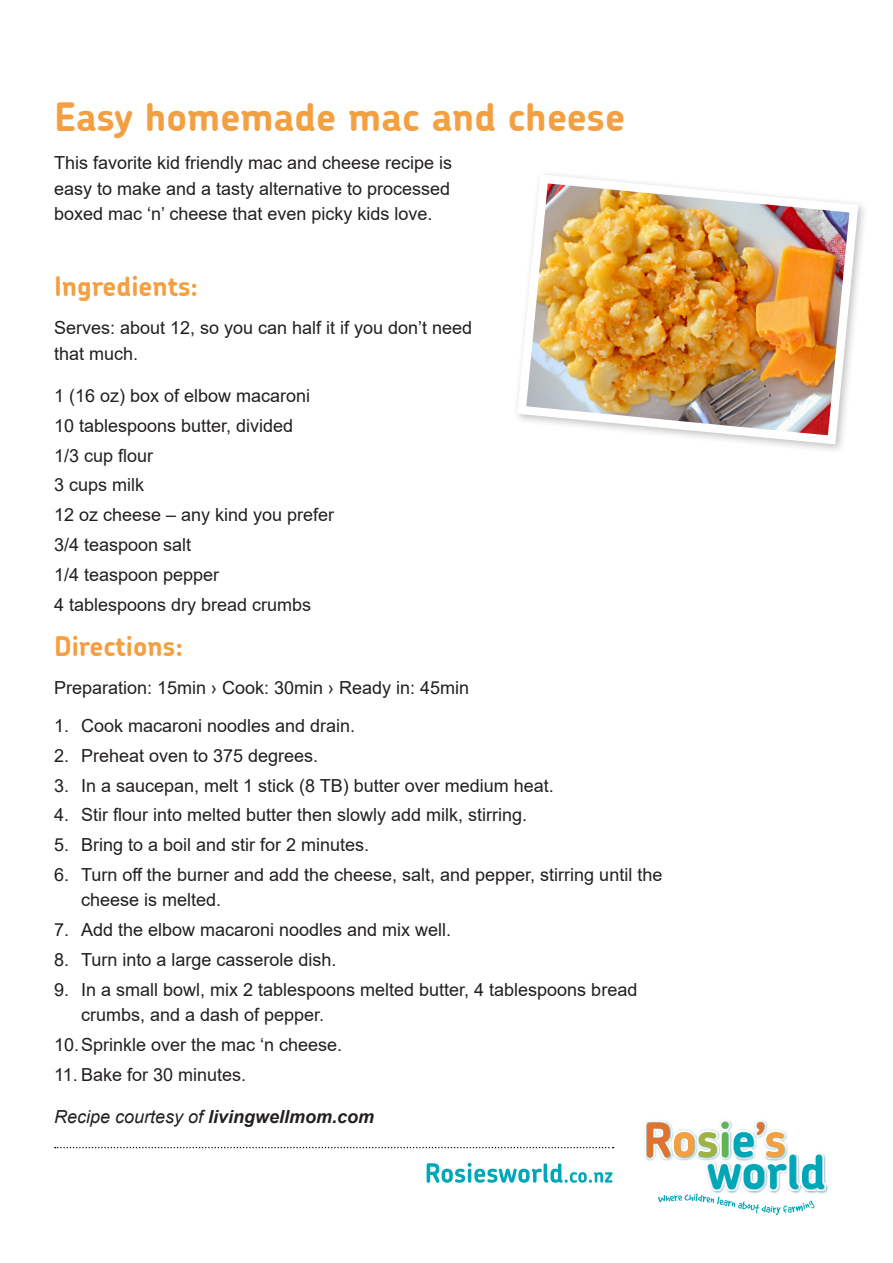
<style>
.page{position:relative;width:893px;height:1263px;background:#fff}
.page>*{position:absolute;margin:0;border:0;box-sizing:border-box;transform-origin:0 0}
.t1{font:700 39px "Chevin";color:#f2a042}
.t2{font:700 27px "Chevin";color:#f2a042}
.t3{font:18px/25.5px "Arial";color:#231f20}
.t4{font:italic 700 18px "Arial";color:#231f20}
.s1{font-weight:400}
</style>
<div class="page">
<img style="left:517px;top:174px;width:346px;height:275px">
<svg style="left:55px;top:1147px;width:559px;height:1px"></svg>
<svg style="left:427px;top:1163px;width:185px;height:20px"></svg>
<img style="left:826px;top:1183px;width:3px;height:9px">
<svg style="left:645px;top:1120px;width:181px;height:95px"></svg>
<p class="t1" style="left:54px;top:91px;width:573px">Easy homemade mac and cheese</p>
<p class="t3" style="left:54px;top:150px;width:400px;text-align:justify">This favorite kid friendly mac and cheese recipe is easy to make and a tasty alternative to processed boxed mac ‘n’ cheese that even picky kids love.</p>
<p class="t2" style="left:54px;top:268px;width:146px">Ingredients:</p>
<p class="t3" style="left:54px;top:315px;width:420px">Serves: about 12, so you can half it if you don’t need that much.</p>
<p class="t3" style="left:54px;top:383px;width:258px">1 (16 oz) box of elbow macaroni</p>
<p class="t3" style="left:54px;top:413px;width:241px">10 tablespoons butter, divided</p>
<p class="t3" style="left:54px;top:442px;width:101px">1/3 cup flour</p>
<p class="t3" style="left:54px;top:472px;width:92px">3 cups milk</p>
<p class="t3" style="left:54px;top:502px;width:282px">12 oz cheese – any kind you prefer</p>
<p class="t3" style="left:54px;top:532px;width:139px">3/4 teaspoon salt</p>
<p class="t3" style="left:54px;top:561px;width:167px">1/4 teaspoon pepper</p>
<p class="t3" style="left:54px;top:591px;width:259px">4 tablespoons dry bread crumbs</p>
<p class="t2" style="left:54px;top:628px;width:130px">Directions:</p>
<p class="t3" style="left:54px;top:675px;width:417px">Preparation: 15min › Cook: 30min › Ready in: 45min</p>
<p class="t3" style="left:54px;top:713px;width:303px">1. Cook macaroni noodles and drain.</p>
<p class="t3" style="left:54px;top:743px;width:266px">2. Preheat oven to 375 degrees.</p>
<p class="t3" style="left:54px;top:772px;width:501px">3. In a saucepan, melt 1 stick (8 TB) butter over medium heat.</p>
<p class="t3" style="left:54px;top:802px;width:475px">4. Stir flour into melted butter then slowly add milk, stirring.</p>
<p class="t3" style="left:54px;top:832px;width:317px">5. Bring to a boil and stir for 2 minutes.</p>
<p class="t3" style="left:81px;top:862px;width:583px;text-indent:-27px">6. Turn off the burner and add the cheese, salt, and pepper, stirring until the cheese is melted.</p>
<p class="t3" style="left:54px;top:917px;width:399px">7. Add the elbow macaroni noodles and mix well.</p>
<p class="t3" style="left:54px;top:947px;width:284px">8. Turn into a large casserole dish.</p>
<p class="t3" style="left:81px;top:976px;width:558px;text-indent:-27px">9. In a small bowl, mix 2 tablespoons melted butter, 4 tablespoons bread crumbs, and a dash of pepper.</p>
<p class="t3" style="left:54px;top:1032px;width:290px">10.Sprinkle over the mac ‘n cheese.</p>
<p class="t3" style="left:54px;top:1061px;width:194px">11. Bake for 30 minutes.</p>
<p class="t4" style="left:54px;top:1105px;width:322px"><span class="s1">Recipe courtesy of</span> livingwellmom.com</p>
</div>
